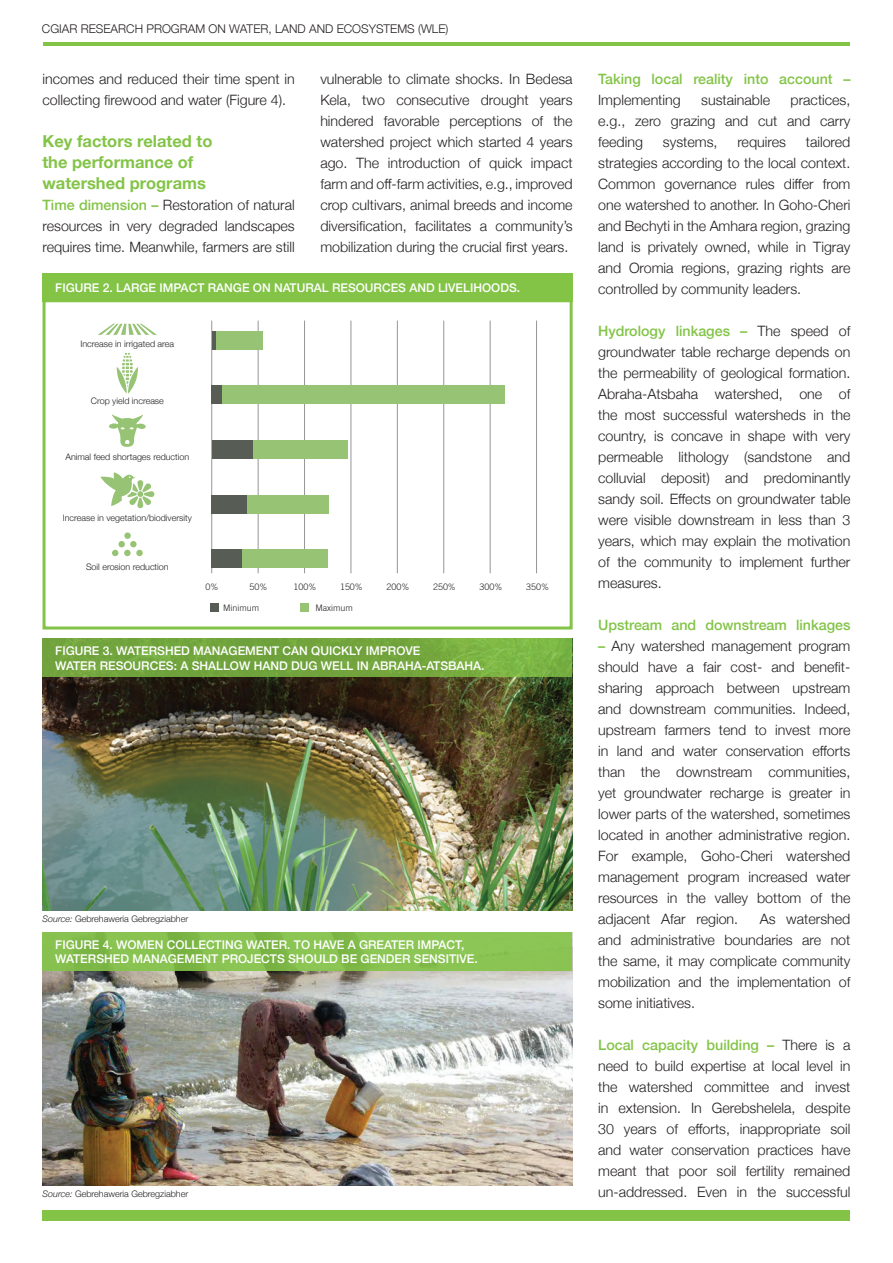
<style>
.page{position:relative;width:893px;height:1263px;background:#fff}
.page>*{position:absolute;margin:0;border:0;box-sizing:border-box;transform-origin:0 0}
.t1{font:700 16.5px/21px "Helvetica Neue";color:#83c447}
.t2{font:300 14.25px/21px "Helvetica Neue";color:#231f20;text-align:justify}
.t3{font:500 14.25px "Helvetica Neue";color:#83c447}
.t4{font:500 12px/14.4px "Helvetica Neue";color:#fff}
.t5{font:300 12px "Helvetica Neue";color:#231f20}
.t6{font:300 9px "Helvetica Neue";color:#231f20}
.t7{font:300 9px "Trade Gothic LT Std";color:#231f20}
.s1{font-weight:500;color:#83c447}
.s2{font-style:italic}
</style>
<div class="page">
<div style="left:43px;top:1210px;width:807px;height:10px;background:#83c447"></div>
<hr style="left:43px;top:43px;width:807px;height:3px;background:#83c447">
<img style="left:42px;top:677px;width:530px;height:234px">
<div style="left:43px;top:299px;width:530px;height:330px;border:3px solid #83c447"></div>
<div style="left:43px;top:273px;width:530px;height:29px;background:#83c447"></div>
<svg style="left:42px;top:639px;width:530px;height:38px;background:#74a83f"></svg>
<hr style="left:443px;top:321px;width:1px;height:252px;background:#939598">
<hr style="left:258px;top:321px;width:1px;height:252px;background:#939598">
<hr style="left:304px;top:321px;width:1px;height:252px;background:#939598">
<hr style="left:351px;top:321px;width:1px;height:252px;background:#939598">
<hr style="left:397px;top:321px;width:1px;height:252px;background:#939598">
<hr style="left:211px;top:321px;width:1px;height:252px;background:#939598">
<hr style="left:490px;top:321px;width:1px;height:252px;background:#939598">
<div style="left:210px;top:603px;width:9px;height:9px;background:#575d55"></div>
<hr style="left:536px;top:321px;width:1px;height:252px;background:#939598">
<hr style="left:212px;top:331px;width:4px;height:19px;background:#575d55">
<div style="left:216px;top:331px;width:47px;height:19px;background:#96c374"></div>
<div style="left:212px;top:385px;width:10px;height:19px;background:#575d55"></div>
<div style="left:222px;top:385px;width:283px;height:19px;background:#96c374"></div>
<div style="left:212px;top:440px;width:42px;height:19px;background:#575d55"></div>
<div style="left:253px;top:440px;width:95px;height:19px;background:#96c374"></div>
<div style="left:212px;top:495px;width:36px;height:19px;background:#575d55"></div>
<div style="left:248px;top:495px;width:81px;height:19px;background:#96c374"></div>
<div style="left:212px;top:549px;width:31px;height:19px;background:#575d55"></div>
<div style="left:242px;top:549px;width:86px;height:19px;background:#96c374"></div>
<div style="left:300px;top:603px;width:9px;height:9px;background:#96c374"></div>
<svg style="left:98px;top:324px;width:59px;height:11px"></svg>
<svg style="left:117px;top:353px;width:21px;height:40px"></svg>
<svg style="left:112px;top:550px;width:6px;height:6px"></svg>
<div style="left:130px;top:541px;width:7px;height:6px;background:#96c374;border-radius:50%"></div>
<div style="left:118px;top:541px;width:7px;height:6px;background:#96c374;border-radius:50%"></div>
<div style="left:136px;top:550px;width:7px;height:6px;background:#96c374;border-radius:50%"></div>
<div style="left:124px;top:550px;width:7px;height:6px;background:#96c374;border-radius:50%"></div>
<div style="left:124px;top:532px;width:7px;height:7px;background:#96c374;border-radius:50%"></div>
<svg style="left:100px;top:472px;width:54px;height:36px"></svg>
<svg style="left:109px;top:414px;width:37px;height:33px"></svg>
<img style="left:42px;top:971px;width:530px;height:214px">
<div style="left:42px;top:933px;width:530px;height:38px;background:linear-gradient(to right,#82bc4a,#8cc655)"></div>
<p class="t5" style="left:42px;top:19px;width:408px">CGIAR RESEARCH PROGRAM ON WATER, LAND AND ECOSYSTEMS (WLE)</p>
<p class="t2" style="left:43px;top:67px;width:254px">incomes and reduced their time spent in collecting firewood and water (Figure 4).</p>
<p class="t1" style="left:43px;top:131px;width:171px">Key factors related to the performance of watershed programs</p>
<p class="t2" style="left:43px;top:193px;width:254px"><span class="s1">Time dimension –</span> Restoration of natural resources in very degraded landscapes requires time. Meanwhile, farmers are still</p>
<p class="t2" style="left:320px;top:67px;width:254px">vulnerable to climate shocks. In Bedesa Kela, two consecutive drought years hindered favorable perceptions of the watershed project which started 4 years ago. The introduction of quick impact farm and off-farm activities, e.g., improved crop cultivars, animal breeds and income diversification, facilitates a community’s mobilization during the crucial first years.</p>
<p class="t3" style="left:598px;top:68px;width:254px">Taking local reality into account –</p>
<p class="t2" style="left:598px;top:88px;width:254px;text-indent:192px">practices, e.g., zero grazing and cut and carry feeding</p>
<p class="t2" style="left:598px;top:88px;width:84px">Implementing</p>
<p class="t2" style="left:701px;top:88px;width:70px">sustainable</p>
<p class="t2" style="left:598px;top:130px;width:254px;text-indent:208px">tailored strategies according to the local context.<br>Common governance rules differ from one watershed to another. In Goho-Cheri and Bechyti in the Amhara region, grazing land is privately owned, while in Tigray and Oromia regions, grazing rights are controlled by community leaders.</p>
<p class="t2" style="left:598px;top:319px;width:254px"><span class="s1">Hydrology linkages –</span> The speed of groundwater table recharge depends on the permeability of geological formation.<br>Abraha-Atsbaha watershed, one of the most successful watersheds in the country, is concave in shape with very permeable lithology (sandstone and colluvial deposit) and predominantly sandy soil. Effects on groundwater table were visible downstream in less than 3 years, which may explain the motivation of the community to implement further measures.</p>
<p class="t3" style="left:598px;top:614px;width:254px">Upstream and downstream linkages</p>
<p class="t2" style="left:598px;top:635px;width:254px"><span class="s1">–</span> Any watershed management program should have a fair cost- and benefit&shy;sharing approach between upstream and downstream communities. Indeed, upstream farmers tend to invest more in land and water conservation efforts than the downstream communities, yet groundwater recharge is greater in lower parts of the watershed, sometimes located in another administrative region.<br>For example, Goho-Cheri watershed management program increased water resources in the valley bottom of the adjacent Afar region.</p>
<p class="t2" style="left:663px;top:130px;width:56px">systems,</p>
<p class="t2" style="left:737px;top:130px;width:50px">requires</p>
<p class="t4" style="left:55px;top:280px;width:466px">FIGURE 2. LARGE IMPACT RANGE ON NATURAL RESOURCES AND LIVELIHOODS.</p>
<p class="t6" style="left:81px;top:337px;width:95px">Increase in irrigated area</p>
<p class="t6" style="left:91px;top:394px;width:75px">Crop yield increase</p>
<p class="t6" style="left:65px;top:449px;width:125px">Animal feed shortages reduction</p>
<p class="t6" style="left:63px;top:511px;width:131px">Increase in vegetation/biodiversity</p>
<p class="t6" style="left:86px;top:559px;width:84px">Soil erosion reduction</p>
<p class="t7" style="left:205px;top:582px;width:14px">0%</p>
<p class="t7" style="left:249px;top:582px;width:19px">50%</p>
<p class="t7" style="left:294px;top:582px;width:24px">100%</p>
<p class="t7" style="left:340px;top:582px;width:24px">150%</p>
<p class="t7" style="left:387px;top:582px;width:24px">200%</p>
<p class="t7" style="left:433px;top:582px;width:24px">250%</p>
<p class="t7" style="left:480px;top:582px;width:24px">300%</p>
<p class="t7" style="left:526px;top:582px;width:24px">350%</p>
<p class="t7" style="left:223px;top:602px;width:38px">Minimum</p>
<p class="t7" style="left:315px;top:602px;width:39px">Maximum</p>
<p class="t4" style="left:55px;top:643px;width:431px">FIGURE 3. WATERSHED MANAGEMENT CAN QUICKLY IMPROVE<br>WATER RESOURCES: A SHALLOW HAND DUG WELL IN ABRAHA-ATSBAHA.</p>
<p class="t2" style="left:598px;top:908px;width:254px;text-indent:162px">As watershed and administrative boundaries are not the same, it may complicate community mobilization and the implementation of some initiatives.</p>
<p class="t2" style="left:598px;top:1034px;width:254px"><span class="s1">Local capacity building –</span> There is a need to build expertise at local level in the watershed committee and invest in extension. In Gerebshelela, despite 30 years of efforts, inappropriate soil and water conservation practices have meant that poor soil fertility remained un-addressed. Even in the successful</p>
<p class="t6" style="left:43px;top:912px;width:147px"><span class="s2">Source:</span> Gebrehaweria Gebregziabher</p>
<p class="t4" style="left:55px;top:936px;width:424px">FIGURE 4. WOMEN COLLECTING WATER. TO HAVE A GREATER IMPACT,<br>WATERSHED MANAGEMENT PROJECTS SHOULD BE GENDER SENSITIVE.</p>
<p class="t6" style="left:43px;top:1186px;width:147px"><span class="s2">Source:</span> Gebrehaweria Gebregziabher</p>
</div>
